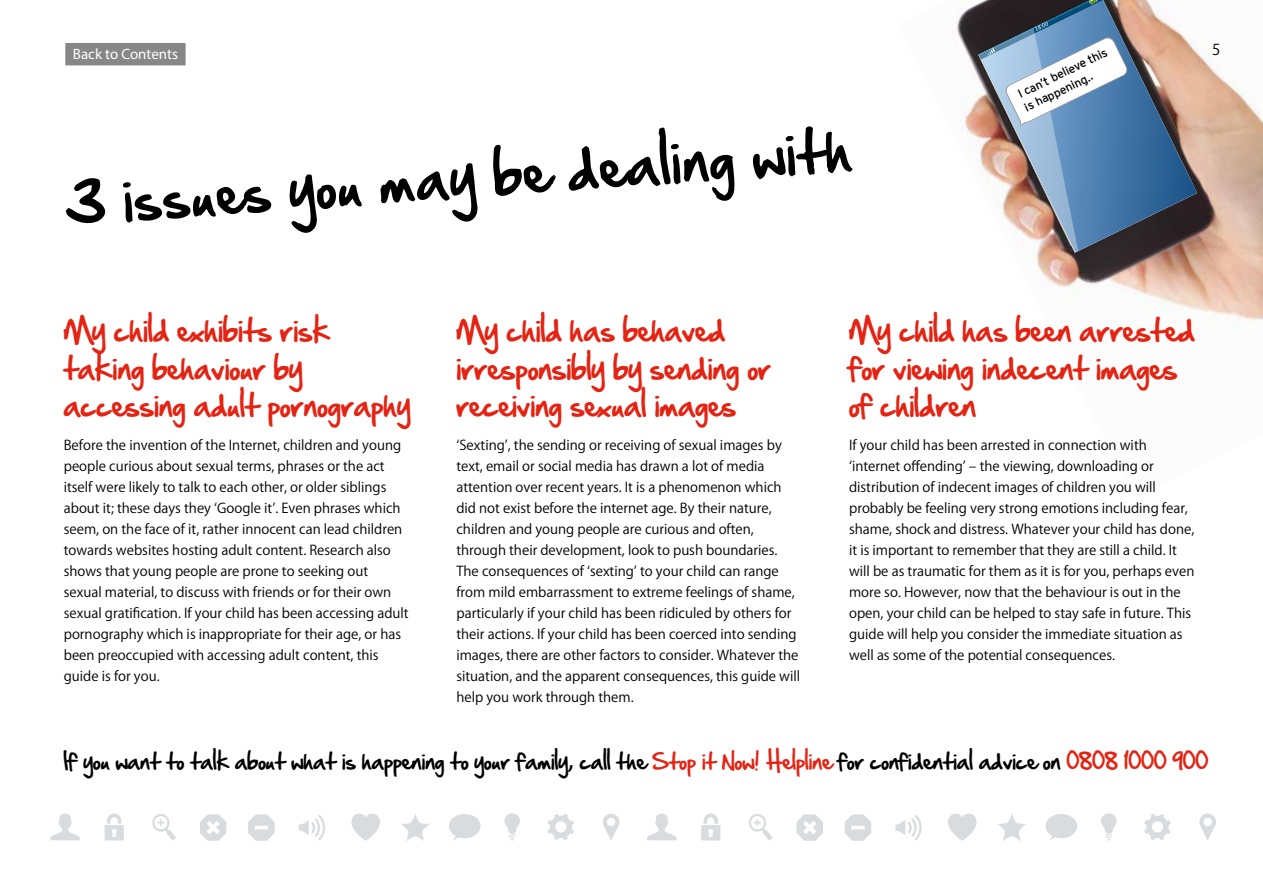
<style>
.page{position:relative;width:1263px;height:893px;background:#fff}
.page>*{position:absolute;margin:0;border:0;box-sizing:border-box;transform-origin:0 0}
.t1{font:51px "Hand Of Sean";color:#000}
.t2{font:27px/37.5px "Hand Of Sean";color:#e42313}
.t3{font:19.5px "Hand Of Sean";color:#000}
.t4{font:15px "Myriad Pro";color:#fff}
.t5{font:15px "Koz Go Pro";color:#000}
.t6{font:13.5px/21px "Koz Go Pro";color:#000}
.t7{font:12px/15px "Interstate";color:#000}
.s1{color:#e42313}
</style>
<div class="page">
<img style="left:956px;top:4px;width:307px;height:319px">
<svg style="left:1128px;top:0;width:69px;height:253px;background:#7c7c85"></svg>
<svg style="left:978px;top:0;width:150px;height:253px"></svg>
<svg style="left:50px;top:813px;width:30px;height:27px"></svg>
<svg style="left:105px;top:813px;width:19px;height:27px"></svg>
<svg style="left:152px;top:814px;width:24px;height:27px"></svg>
<svg style="left:351px;top:814px;width:29px;height:27px"></svg>
<svg style="left:401px;top:813px;width:29px;height:28px"></svg>
<svg style="left:449px;top:814px;width:32px;height:27px"></svg>
<svg style="left:200px;top:814px;width:26px;height:27px"></svg>
<svg style="left:248px;top:814px;width:27px;height:27px"></svg>
<svg style="left:299px;top:815px;width:26px;height:26px"></svg>
<svg style="left:504px;top:813px;width:16px;height:28px"></svg>
<svg style="left:547px;top:814px;width:27px;height:26px"></svg>
<svg style="left:603px;top:813px;width:16px;height:27px"></svg>
<svg style="left:647px;top:813px;width:30px;height:27px"></svg>
<svg style="left:701px;top:813px;width:19px;height:27px"></svg>
<svg style="left:749px;top:814px;width:23px;height:27px"></svg>
<svg style="left:948px;top:814px;width:28px;height:27px"></svg>
<svg style="left:997px;top:814px;width:29px;height:27px"></svg>
<svg style="left:1045px;top:814px;width:32px;height:27px"></svg>
<svg style="left:796px;top:814px;width:27px;height:27px"></svg>
<svg style="left:845px;top:814px;width:26px;height:27px"></svg>
<svg style="left:895px;top:815px;width:27px;height:26px"></svg>
<svg style="left:1101px;top:813px;width:16px;height:28px"></svg>
<svg style="left:1144px;top:814px;width:27px;height:26px"></svg>
<svg style="left:1199px;top:813px;width:17px;height:27px"></svg>
<div style="left:64px;top:41px;width:123px;height:26px;background:#878787;border:2px solid #fff"></div>
<p class="t4" style="left:73px;top:45px;width:107px">Back to Contents</p>
<h1 class="t1" style="left:62px;top:159px;width:789px;rotate:-4deg">3 issues you may be dealing with</h1>
<p class="t7" style="left:1015px;top:88px;width:100px;rotate:-26deg">I can’t believe this is happening..</p>
<p class="t5" style="left:1212px;top:39px;width:10px">5</p>
<h2 class="t2" style="left:64px;top:312px;width:348px">My child exhibits risk taking behaviour by accessing adult pornography</h2>
<p class="t6" style="left:64px;top:435px;width:346px">Before the invention of the Internet, children and young people curious about sexual terms, phrases or the act itself were likely to talk to each other, or older siblings about it; these days they ‘Google it’. Even phrases which seem, on the face of it, rather innocent can lead children towards websites hosting adult content. Research also shows that young people are prone to seeking out sexual material, to discuss with friends or for their own sexual gratification. If your child has been accessing adult pornography which is inappropriate for their age, or has been preoccupied with accessing adult content, this guide is for you.</p>
<h2 class="t2" style="left:456px;top:312px;width:316px">My child has behaved irresponsibly by sending or receiving sexual images</h2>
<p class="t6" style="left:456px;top:435px;width:345px">‘Sexting’, the sending or receiving of sexual images by text, email or social media has drawn a lot of media attention over recent years. It is a phenomenon which did not exist before the internet age. By their nature, children and young people are curious and often, through their development, look to push boundaries.<br>The consequences of ‘sexting’ to your child can range from mild embarrassment to extreme feelings of shame, particularly if your child has been ridiculed by others for their actions. If your child has been coerced into sending images, there are other factors to consider. Whatever the situation, and the apparent consequences, this guide will help you work through them.</p>
<h2 class="t2" style="left:849px;top:312px;width:348px">My child has been arrested for viewing indecent images of children</h2>
<p class="t6" style="left:849px;top:435px;width:347px">If your child has been arrested in connection with ‘internet offending’ – the viewing, downloading or distribution of indecent images of children you will probably be feeling very strong emotions including fear, shame, shock and distress. Whatever your child has done, it is important to remember that they are still a child. It will be as traumatic for them as it is for you, perhaps even more so. However, now that the behaviour is out in the open, your child can be helped to stay safe in future. This guide will help you consider the immediate situation as well as some of the potential consequences.</p>
<h3 class="t3" style="left:64px;top:744px;width:1146px">If you want to talk about what is happening to your family, call the <span class="s1">Stop it Now! Helpline</span> for confidential advice on <span class="s1">0808 1000 900</span></h3>
</div>
